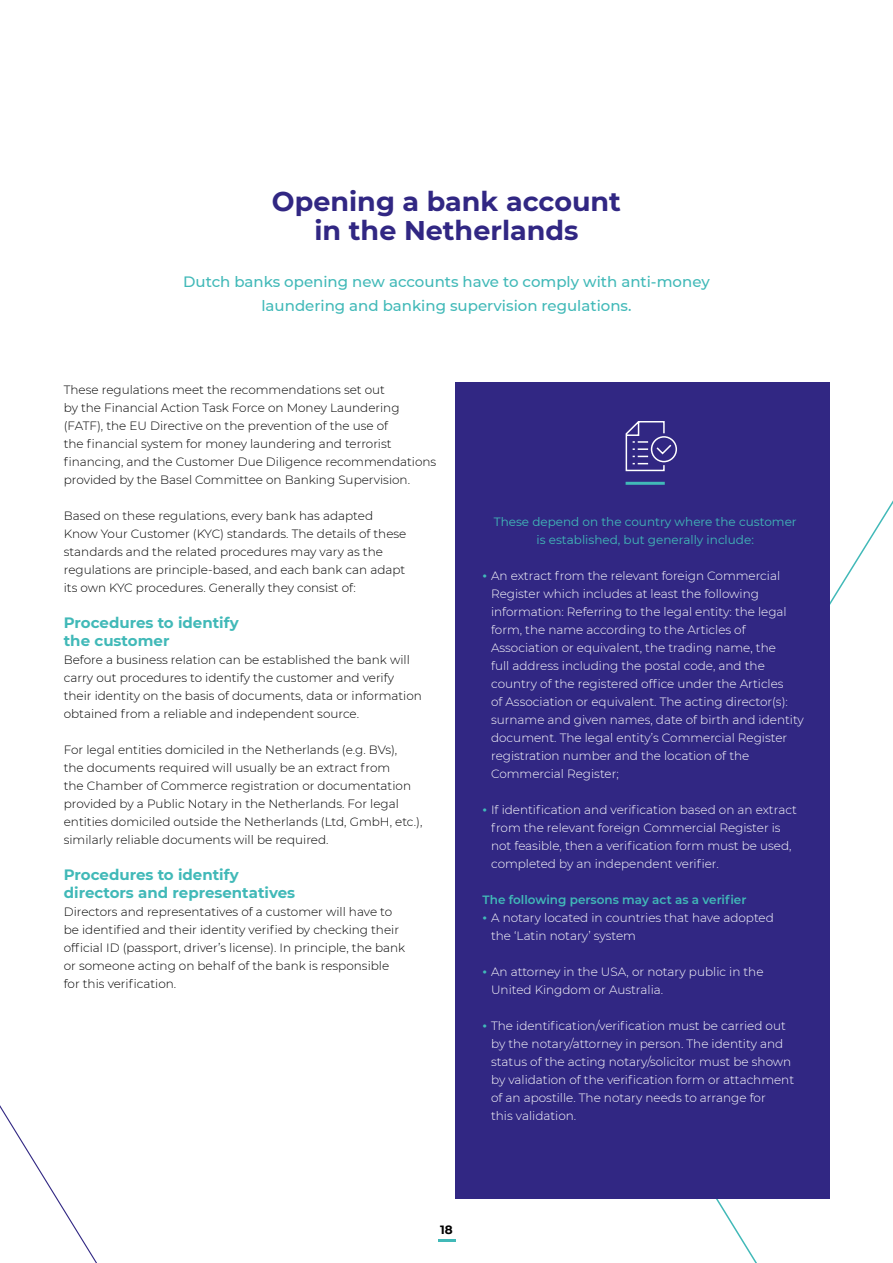
<style>
.page{position:relative;width:893px;height:1263px;background:#fff}
.page>*{position:absolute;margin:0;border:0;box-sizing:border-box;transform-origin:0 0}
.t1{font:700 27px/28.5px "Montserrat";color:#312783;text-align:center}
.t2{font:500 15px/24px "Montserrat";color:#41b9b8;text-align:center}
.t3{font:700 15px/18px "Montserrat";color:#41b9b8}
.t4{font:300 12px/18px "Montserrat";color:#000}
.t5{font:300 12px/18px "Montserrat";color:#fff}
.t6{font:12px/18px "Montserrat";color:#41b9b8;text-align:center}
.t7{font:600 12px "Montserrat";color:#41b9b8}
.t8{font:700 12px "Montserrat";color:#000}
.s1{font-family:"Poppins";font-weight:500;color:#41b9b8}
</style>
<div class="page">
<svg style="left:438px;top:1239px;width:17px;height:2px"></svg>
<svg style="left:829px;top:382px;width:64px;height:437px"></svg>
<div style="left:455px;top:382px;width:374px;height:817px;background:#312783"></div>
<svg style="left:0;top:1105px;width:97px;height:158px"></svg>
<svg style="left:625px;top:421px;width:52px;height:51px"></svg>
<hr style="left:626px;top:482px;width:39px;height:3px;background:#41b9b8">
<h1 class="t1" style="left:272px;top:186px;width:351px">Opening a bank account in the Netherlands</h1>
<p class="t2" style="left:183px;top:269px;width:528px">Dutch banks opening new accounts have to comply with anti-money laundering and banking supervision regulations.</p>
<p class="t4" style="left:64px;top:381px;width:374px">These regulations meet the recommendations set out<br>by the Financial Action Task Force on Money Laundering (FATF), the EU Directive on the prevention of the use of<br>the financial system for money laundering and terrorist financing, and the Customer Due Diligence recommendations provided by the Basel Committee on Banking Supervision.</p>
<p class="t4" style="left:64px;top:507px;width:344px">Based on these regulations, every bank has adapted Know Your Customer (KYC) standards. The details of these standards and the related procedures may vary as the regulations are principle-based, and each bank can adapt its own KYC procedures. Generally they consist of:</p>
<p class="t3" style="left:64px;top:613px;width:176px">Procedures to identify the customer</p>
<p class="t4" style="left:64px;top:651px;width:360px">Before a business relation can be established the bank will carry out procedures to identify the customer and verify their identity on the basis of documents, data or information obtained from a reliable and independent source.</p>
<p class="t4" style="left:64px;top:741px;width:360px">For legal entities domiciled in the Netherlands (e.g. BVs),<br>the documents required will usually be an extract from<br>the Chamber of Commerce registration or documentation provided by a Public Notary in the Netherlands. For legal entities domiciled outside the Netherlands (Ltd, GmbH, etc.), similarly reliable documents will be required.</p>
<p class="t3" style="left:64px;top:865px;width:233px">Procedures to identify directors and representatives</p>
<p class="t4" style="left:64px;top:903px;width:343px">Directors and representatives of a customer will have to be identified and their identity verified by checking their official ID (passport, driver’s license). In principle, the bank or someone acting on behalf of the bank is responsible for this verification.</p>
<p class="t6" style="left:494px;top:512px;width:304px">These depend on the country where the customer is established, but generally include:</p>
<p class="t5" style="left:491px;top:566px;width:314px;text-indent:-9px"><span class="s1">•</span> An extract from the relevant foreign Commercial Register which includes at least the following information: Referring to the legal entity: the legal form, the name according to the Articles of Association or equivalent, the trading name, the<br>full address including the postal code, and the country of the registered office under the Articles<br>of Association or equivalent. The acting director(s): surname and given names, date of birth and identity document. The legal entity’s Commercial Register registration number and the location of the Commercial Register;</p>
<p class="t5" style="left:491px;top:800px;width:307px;text-indent:-9px"><span class="s1">•</span> If identification and verification based on an extract from the relevant foreign Commercial Register is not feasible, then a verification form must be used, completed by an independent verifier.</p>
<p class="t7" style="left:483px;top:891px;width:265px">The following persons may act as a verifier</p>
<p class="t5" style="left:491px;top:908px;width:284px;text-indent:-9px"><span class="s1">•</span> A notary located in countries that have adopted the ‘Latin notary’ system</p>
<p class="t5" style="left:491px;top:962px;width:274px;text-indent:-9px"><span class="s1">•</span> An attorney in the USA, or notary public in the<br>United Kingdom or Australia.</p>
<p class="t5" style="left:491px;top:1016px;width:304px;text-indent:-9px"><span class="s1">•</span> The identification/verification must be carried out by the notary/attorney in person. The identity and status of the acting notary/solicitor must be shown by validation of the verification form or attachment of an apostille. The notary needs to arrange for<br>this validation.</p>
<p class="t8" style="left:440px;top:1221px;width:14px">18</p>
</div>
